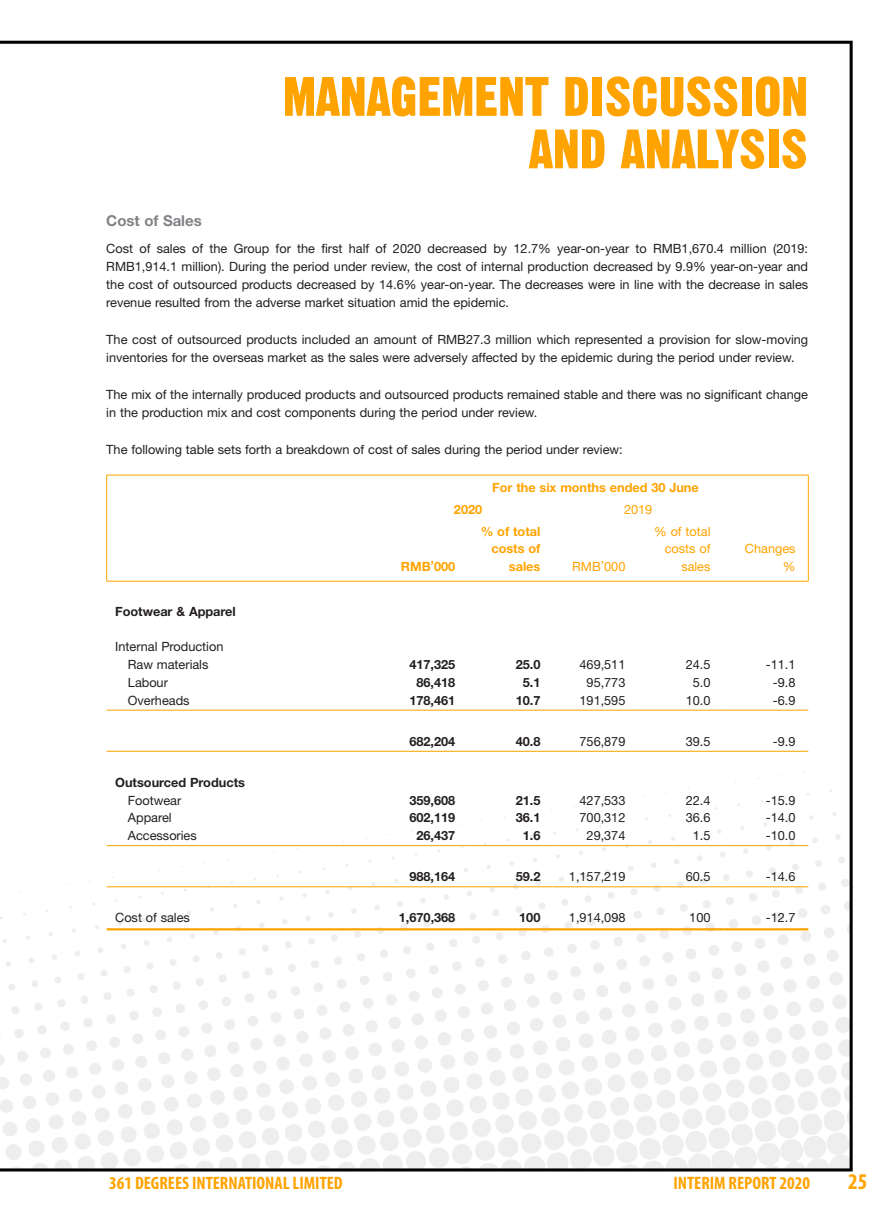
<style>
.page{position:relative;width:893px;height:1212px;background:#fff}
.page>*{position:absolute;margin:0;border:0;box-sizing:border-box;transform-origin:0 0}
.t1{font:54px/52.5px "Gothic Thirteen Std";color:#ffa300;text-align:right}
.t2{font:700 condensed 22.5px "Myriad Pro";color:#ffa300}
.t3{font:700 condensed 18px "Myriad Pro";color:#ffa300}
.t4{font:700 15px "Helvetica Neue LT Std";color:#808285}
.t5{font:12.75px/18px "Helvetica Neue LT Std";color:#231f20}
.t6{font:700 12.75px "Helvetica Neue LT Std";color:#231f20}
.t7{font:700 12.75px/17.7px "Helvetica Neue LT Std";color:#ffa300;text-align:right}
.t8{font:12.75px/17.7px "Helvetica Neue LT Std";color:#ffa300;text-align:right}
</style>
<div class="page">
<img style="left:0;top:40px;width:853px;height:1132px">
<hr style="left:106px;top:475px;width:277px;height:1px;background:#ffa300">
<hr style="left:383px;top:475px;width:85px;height:1px;background:#ffa300">
<hr style="left:468px;top:475px;width:85px;height:1px;background:#ffa300">
<hr style="left:553px;top:475px;width:85px;height:1px;background:#ffa300">
<hr style="left:638px;top:475px;width:85px;height:1px;background:#ffa300">
<hr style="left:723px;top:475px;width:86px;height:1px;background:#ffa300">
<svg style="left:106px;top:475px;width:1px;height:44px"></svg>
<svg style="left:808px;top:475px;width:1px;height:44px"></svg>
<hr style="left:106px;top:519px;width:1px;height:62px;background:#ffa300">
<hr style="left:808px;top:519px;width:1px;height:62px;background:#ffa300">
<hr style="left:106px;top:581px;width:277px;height:1px;background:#ffa300">
<hr style="left:383px;top:581px;width:85px;height:1px;background:#ffa300">
<hr style="left:468px;top:581px;width:85px;height:1px;background:#ffa300">
<hr style="left:553px;top:581px;width:85px;height:1px;background:#ffa300">
<hr style="left:638px;top:581px;width:85px;height:1px;background:#ffa300">
<hr style="left:723px;top:581px;width:86px;height:1px;background:#ffa300">
<hr style="left:107px;top:710px;width:276px;height:1px;background:#ffa300">
<hr style="left:383px;top:710px;width:85px;height:1px;background:#ffa300">
<hr style="left:468px;top:710px;width:85px;height:1px;background:#ffa300">
<hr style="left:553px;top:710px;width:85px;height:1px;background:#ffa300">
<hr style="left:638px;top:710px;width:85px;height:1px;background:#ffa300">
<hr style="left:723px;top:710px;width:85px;height:1px;background:#ffa300">
<hr style="left:107px;top:751px;width:276px;height:1px;background:#ffa300">
<hr style="left:383px;top:751px;width:85px;height:1px;background:#ffa300">
<hr style="left:468px;top:751px;width:85px;height:1px;background:#ffa300">
<hr style="left:553px;top:751px;width:85px;height:1px;background:#ffa300">
<hr style="left:638px;top:751px;width:85px;height:1px;background:#ffa300">
<hr style="left:723px;top:751px;width:85px;height:1px;background:#ffa300">
<hr style="left:107px;top:845px;width:276px;height:1px;background:#ffa300">
<hr style="left:383px;top:845px;width:85px;height:1px;background:#ffa300">
<hr style="left:468px;top:845px;width:85px;height:1px;background:#ffa300">
<hr style="left:553px;top:845px;width:85px;height:1px;background:#ffa300">
<hr style="left:638px;top:845px;width:85px;height:1px;background:#ffa300">
<hr style="left:723px;top:845px;width:85px;height:1px;background:#ffa300">
<hr style="left:107px;top:886px;width:276px;height:1px;background:#ffa300">
<hr style="left:383px;top:886px;width:85px;height:1px;background:#ffa300">
<hr style="left:468px;top:886px;width:85px;height:1px;background:#ffa300">
<hr style="left:553px;top:886px;width:85px;height:1px;background:#ffa300">
<hr style="left:638px;top:886px;width:85px;height:1px;background:#ffa300">
<hr style="left:723px;top:886px;width:85px;height:1px;background:#ffa300">
<hr style="left:107px;top:928px;width:276px;height:2px;background:#ffa300">
<hr style="left:383px;top:928px;width:85px;height:2px;background:#ffa300">
<hr style="left:468px;top:928px;width:85px;height:2px;background:#ffa300">
<hr style="left:553px;top:928px;width:85px;height:2px;background:#ffa300">
<hr style="left:638px;top:928px;width:85px;height:2px;background:#ffa300">
<hr style="left:723px;top:928px;width:85px;height:2px;background:#ffa300">
<h1 class="t1" style="left:283px;top:70px;width:527px">MANAGEMENT DISCUSSION<br>AND ANALYSIS</h1>
<p class="t4" style="left:106px;top:211px;width:97px">Cost of Sales</p>
<p class="t5" style="left:106px;top:239px;width:703px;text-align:justify">Cost of sales of the Group for the first half of 2020 decreased by 12.7% year-on-year to RMB1,670.4 million (2019:<br>RMB1,914.1 million). During the period under review, the cost of internal production decreased by 9.9% year-on-year and the cost of outsourced products decreased by 14.6% year-on-year. The decreases were in line with the decrease in sales revenue resulted from the adverse market situation amid the epidemic.</p>
<p class="t5" style="left:106px;top:330px;width:703px">The cost of outsourced products included an amount of RMB27.3 million which represented a provision for slow-moving inventories for the overseas market as the sales were adversely affected by the epidemic during the period under review.</p>
<p class="t5" style="left:106px;top:385px;width:703px">The mix of the internally produced products and outsourced products remained stable and there was no significant change in the production mix and cost components during the period under review.</p>
<p class="t5" style="left:106px;top:440px;width:518px">The following table sets forth a breakdown of cost of sales during the period under review:</p>
<p class="t7" style="left:492px;top:478px;width:208px">For the six months ended 30 June</p>
<p class="t7" style="left:454px;top:500px;width:30px">2020</p>
<p class="t8" style="left:624px;top:500px;width:30px">2019</p>
<p class="t6" style="left:115px;top:603px;width:122px">Footwear &amp; Apparel</p>
<p class="t5" style="left:115px;top:638px;width:110px;text-align:center">Internal Production<br>Raw materials</p>
<p class="t7" style="left:401px;top:557px;width:56px">RMB’000</p>
<p class="t7" style="left:481px;top:522px;width:61px">% of total costs of sales</p>
<p class="t8" style="left:572px;top:557px;width:55px">RMB’000</p>
<p class="t8" style="left:654px;top:522px;width:58px">% of total costs of sales</p>
<p class="t8" style="left:745px;top:540px;width:52px">Changes %</p>
<p class="t6" style="left:409px;top:657px;width:47px">417,325</p>
<p class="t6" style="left:516px;top:657px;width:26px">25.0</p>
<p class="t5" style="left:579px;top:655px;width:47px">469,511</p>
<p class="t5" style="left:686px;top:655px;width:26px">24.5</p>
<p class="t5" style="left:766px;top:655px;width:31px">-11.1</p>
<p class="t5" style="left:128px;top:673px;width:42px">Labour</p>
<p class="t6" style="left:416px;top:674px;width:40px">86,418</p>
<p class="t6" style="left:523px;top:674px;width:19px">5.1</p>
<p class="t5" style="left:587px;top:673px;width:40px">95,773</p>
<p class="t5" style="left:693px;top:673px;width:19px">5.0</p>
<p class="t5" style="left:773px;top:673px;width:24px">-9.8</p>
<p class="t5" style="left:128px;top:691px;width:63px">Overheads</p>
<p class="t6" style="left:409px;top:692px;width:47px">178,461</p>
<p class="t6" style="left:516px;top:692px;width:26px">10.7</p>
<p class="t5" style="left:579px;top:691px;width:47px">191,595</p>
<p class="t5" style="left:686px;top:691px;width:26px">10.0</p>
<p class="t5" style="left:773px;top:691px;width:24px">-6.9</p>
<p class="t6" style="left:409px;top:733px;width:47px">682,204</p>
<p class="t6" style="left:516px;top:733px;width:26px">40.8</p>
<p class="t5" style="left:579px;top:732px;width:47px">756,879</p>
<p class="t5" style="left:686px;top:732px;width:26px">39.5</p>
<p class="t5" style="left:773px;top:732px;width:24px">-9.9</p>
<p class="t6" style="left:115px;top:774px;width:131px">Outsourced Products</p>
<p class="t5" style="left:128px;top:791px;width:55px">Footwear</p>
<p class="t6" style="left:409px;top:792px;width:47px">359,608</p>
<p class="t6" style="left:516px;top:792px;width:26px">21.5</p>
<p class="t5" style="left:579px;top:791px;width:47px">427,533</p>
<p class="t5" style="left:686px;top:791px;width:26px">22.4</p>
<p class="t5" style="left:766px;top:791px;width:31px">-15.9</p>
<p class="t5" style="left:128px;top:809px;width:45px">Apparel</p>
<p class="t6" style="left:409px;top:810px;width:47px">602,119</p>
<p class="t6" style="left:516px;top:810px;width:26px">36.1</p>
<p class="t5" style="left:579px;top:809px;width:47px">700,312</p>
<p class="t5" style="left:686px;top:809px;width:26px">36.6</p>
<p class="t5" style="left:766px;top:809px;width:31px">-14.0</p>
<p class="t5" style="left:128px;top:826px;width:70px">Accessories</p>
<p class="t6" style="left:416px;top:828px;width:40px">26,437</p>
<p class="t6" style="left:523px;top:828px;width:19px">1.6</p>
<p class="t5" style="left:587px;top:826px;width:40px">29,374</p>
<p class="t5" style="left:693px;top:826px;width:19px">1.5</p>
<p class="t5" style="left:766px;top:826px;width:31px">-10.0</p>
<p class="t6" style="left:409px;top:869px;width:47px">988,164</p>
<p class="t6" style="left:516px;top:869px;width:26px">59.2</p>
<p class="t5" style="left:569px;top:867px;width:58px">1,157,219</p>
<p class="t5" style="left:686px;top:867px;width:26px">60.5</p>
<p class="t5" style="left:766px;top:867px;width:31px">-14.6</p>
<p class="t5" style="left:115px;top:909px;width:76px">Cost of sales</p>
<p class="t6" style="left:399px;top:910px;width:58px">1,670,368</p>
<p class="t6" style="left:519px;top:910px;width:23px">100</p>
<p class="t5" style="left:569px;top:909px;width:58px">1,914,098</p>
<p class="t5" style="left:689px;top:909px;width:23px">100</p>
<p class="t5" style="left:766px;top:909px;width:31px">-12.7</p>
<h3 class="t3" style="left:109px;top:1171px;width:235px">361 DEGREES INTERNATIONAL LIMITED</h3>
<h3 class="t3" style="left:673px;top:1171px;width:138px">INTERIM REPORT 2020</h3>
<h2 class="t2" style="left:848px;top:1167px;width:21px">25</h2>
</div>
